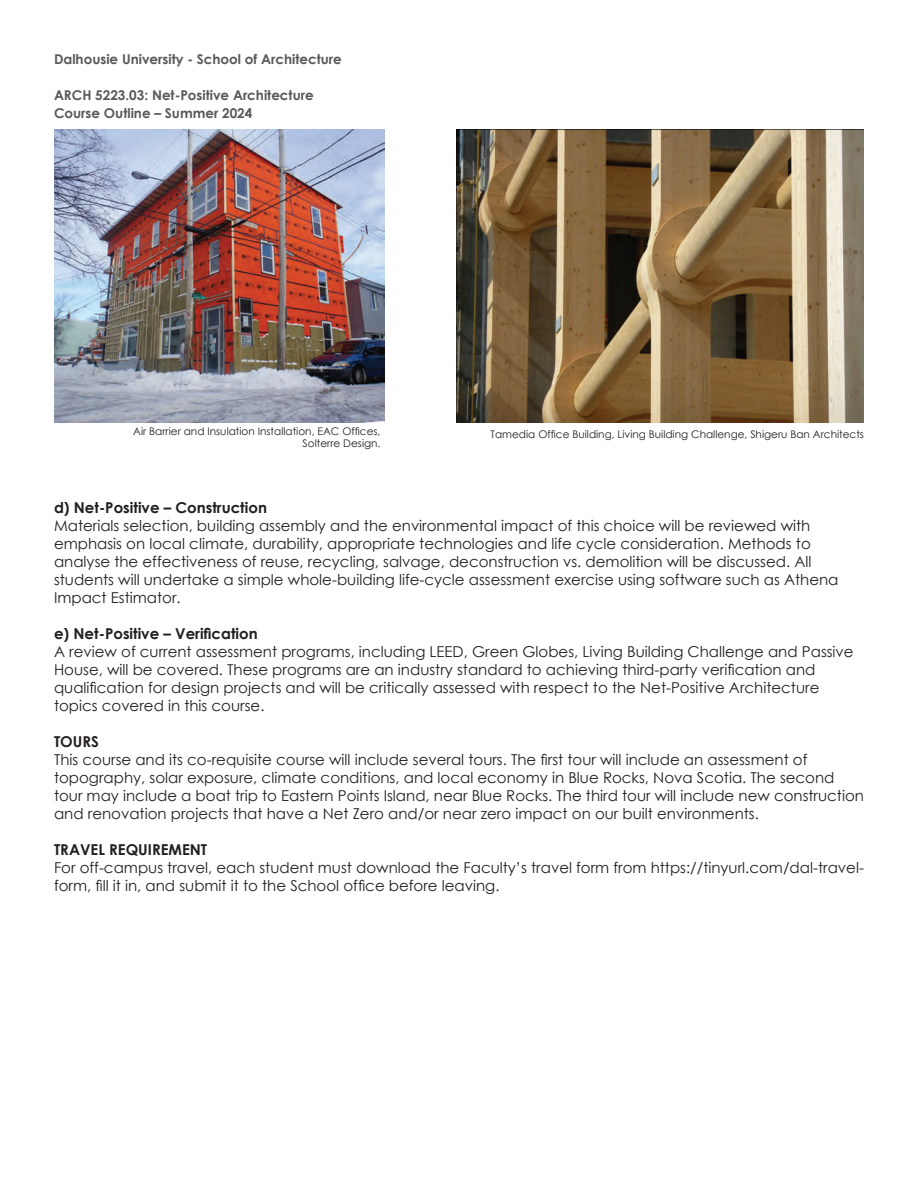
<style>
.page{position:relative;width:918px;height:1188px;background:#fff}
.page>*{position:absolute;margin:0;border:0;box-sizing:border-box;transform-origin:0 0}
.t1{font:15px/18px "Century Gothic";color:#231f20}
.t2{font:700 15px "Century Gothic";color:#231f20}
.t3{font:700 13.5px/18px "Century Gothic";color:#595959}
.t4{font:10.5px/12.6px "Century Gothic";color:#231f20;text-align:right}
</style>
<div class="page">
<img style="left:54px;top:129px;width:331px;height:293px">
<img style="left:457px;top:129px;width:406px;height:293px">
<p class="t3" style="left:54px;top:50px;width:289px">Dalhousie University - School of Architecture</p>
<p class="t3" style="left:54px;top:86px;width:261px">ARCH 5223.03: Net-Positive Architecture<br>Course Outline – Summer 2024</p>
<p class="t4" style="left:133px;top:424px;width:249px">Air Barrier and Insulation Installation, EAC Offices,<br>Solterre Design.</p>
<p class="t4" style="left:491px;top:427px;width:375px">Tamedia Office Building, Living Building Challenge, Shigeru Ban Architects</p>
<p class="t2" style="left:54px;top:496px;width:214px">d) Net-Positive – Construction</p>
<p class="t1" style="left:54px;top:516px;width:786px">Materials selection, building assembly and the environmental impact of this choice will be reviewed with emphasis on local climate, durability, appropriate technologies and life cycle consideration. Methods to analyse the effectiveness of reuse, recycling, salvage, deconstruction vs. demolition will be discussed. All students will undertake a simple whole-building life-cycle assessment exercise using software such as Athena Impact Estimator.</p>
<p class="t2" style="left:54px;top:622px;width:205px">e) Net-Positive – Verification</p>
<p class="t1" style="left:54px;top:642px;width:801px">A review of current assessment programs, including LEED, Green Globes, Living Building Challenge and Passive House, will be covered. These programs are an industry standard to achieving third-party verification and qualification for design projects and will be critically assessed with respect to the Net-Positive Architecture topics covered in this course.</p>
<p class="t2" style="left:54px;top:730px;width:46px">TOURS</p>
<p class="t1" style="left:54px;top:750px;width:812px">This course and its co-requisite course will include several tours. The first tour will include an assessment of topography, solar exposure, climate conditions, and local economy in Blue Rocks, Nova Scotia. The second tour may include a boat trip to Eastern Points Island, near Blue Rocks. The third tour will include new construction and renovation projects that have a Net Zero and/or near zero impact on our built environments.</p>
<p class="t2" style="left:54px;top:838px;width:155px">TRAVEL REQUIREMENT</p>
<p class="t1" style="left:54px;top:858px;width:811px">For off-campus travel, each student must download the Faculty’s travel form from https://tinyurl.com/dal-travel&shy;form, fill it in, and submit it to the School office before leaving.</p>
</div>
